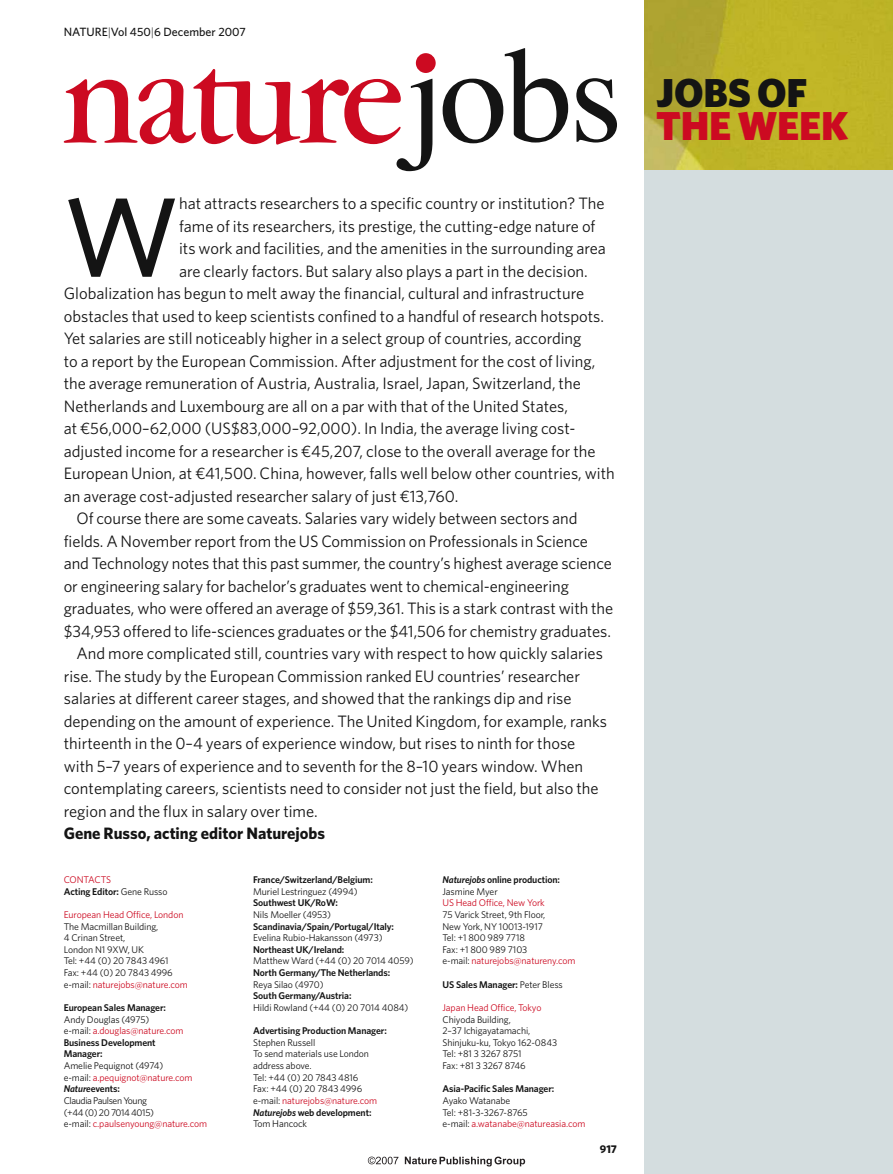
<style>
.page{position:relative;width:893px;height:1174px;background:#fff}
.page>*{position:absolute;margin:0;border:0;box-sizing:border-box;transform-origin:0 0}
.t1{font:500 113.4px "Whitney";color:#141414}
.t2{font:900 40.5px "Whitney";letter-spacing:-.005em;color:#cc0a21}
.t3{font:900 40.5px "Whitney";letter-spacing:-.005em;color:#141414}
.t4{font:16.5px "Whitney";color:#141414}
.t5{font:700 16.5px "Whitney";color:#141414}
.t6{font:500 12px "Whitney";color:#141414}
.t7{font:700 11.25px "Whitney";color:#141414}
.t8{font:9.75px/11.7px "Whitney";letter-spacing:-.01em;color:#141414}
.t9{font:600 9.75px/11.7px "Whitney";letter-spacing:-.01em;color:#141414}
.t10{font:9.75px "Whitney";letter-spacing:-.01em;color:#cc0a21}
.s1{font-weight:300}
.s2{font-weight:400;color:#cc0a21}
.s3{font-weight:400}
.s4{color:#cc0a21}
.s5{font-weight:600;font-style:italic}
.s6{font-weight:600}
.s7{font-style:italic}
</style>
<div class="page">
<div style="left:645px;top:159px;width:248px;height:1015px;background:#d4dddf"></div>
<svg style="left:443px;top:48px;width:125px;height:95px"></svg>
<svg style="left:576px;top:78px;width:41px;height:64px"></svg>
<div style="left:416px;top:53px;width:20px;height:20px;background:#cc0a21;border-radius:50%"></div>
<svg style="left:64px;top:69px;width:368px;height:102px"></svg>
<img style="left:645px;top:0;width:248px;height:169px">
<svg style="left:405px;top:1156px;width:120px;height:10px"></svg>
<svg style="left:368px;top:1156px;width:30px;height:8px"></svg>
<p class="t6" style="left:64px;top:27px;width:183px">NATURE<span class="s1">|</span>Vol 450<span class="s1">|</span>6 December 2007</p>
<h1 class="t1" style="left:64px;top:195px;width:117px">W</h1>
<p class="t4" style="left:179px;top:197px;width:427px">hat attracts researchers to a specific country or institution? The</p>
<p class="t4" style="left:179px;top:220px;width:418px">fame of its researchers, its prestige, the cutting-edge nature of</p>
<p class="t4" style="left:179px;top:242px;width:428px">its work and facilities, and the amenities in the surrounding area</p>
<p class="t4" style="left:179px;top:265px;width:410px">are clearly factors. But salary also plays a part in the decision.</p>
<p class="t4" style="left:64px;top:287px;width:522px">Globalization has begun to melt away the financial, cultural and infrastructure</p>
<p class="t4" style="left:64px;top:310px;width:542px">obstacles that used to keep scientists confined to a handful of research hotspots.</p>
<p class="t4" style="left:64px;top:332px;width:519px">Yet salaries are still noticeably higher in a select group of countries, according</p>
<p class="t4" style="left:64px;top:355px;width:533px">to a report by the European Commission. After adjustment for the cost of living,</p>
<p class="t4" style="left:64px;top:377px;width:518px">the average remuneration of Austria, Australia, Israel, Japan, Switzerland, the</p>
<p class="t4" style="left:64px;top:400px;width:506px">Netherlands and Luxembourg are all on a par with that of the United States,</p>
<p class="t4" style="left:64px;top:422px;width:513px">at ¤56,000–62,000 (US$83,000–92,000). In India, the average living cost-</p>
<p class="t4" style="left:64px;top:445px;width:533px">adjusted income for a researcher is ¤45,207, close to the overall average for the</p>
<p class="t4" style="left:64px;top:467px;width:552px">European Union, at ¤41,500. China, however, falls well below other countries, with</p>
<p class="t4" style="left:64px;top:490px;width:396px">an average cost-adjusted researcher salary of just ¤13,760.</p>
<p class="t4" style="left:77px;top:512px;width:502px">Of course there are some caveats. Salaries vary widely between sectors and</p>
<p class="t4" style="left:64px;top:535px;width:526px">fields. A November report from the US Commission on Professionals in Science</p>
<p class="t4" style="left:64px;top:557px;width:550px">and Technology notes that this past summer, the country’s highest average science</p>
<p class="t4" style="left:64px;top:580px;width:507px">or engineering salary for bachelor’s graduates went to chemical-engineering</p>
<p class="t4" style="left:64px;top:602px;width:551px">graduates, who were offered an average of $59,361. This is a stark contrast with the</p>
<p class="t4" style="left:64px;top:625px;width:549px">$34,953 offered to life-sciences graduates or the $41,506 for chemistry graduates.</p>
<p class="t4" style="left:77px;top:647px;width:528px">And more complicated still, countries vary with respect to how quickly salaries</p>
<p class="t4" style="left:64px;top:670px;width:518px">rise. The study by the European Commission ranked EU countries’ researcher</p>
<p class="t4" style="left:64px;top:692px;width:509px">salaries at different career stages, and showed that the rankings dip and rise</p>
<p class="t4" style="left:64px;top:715px;width:545px">depending on the amount of experience. The United Kingdom, for example, ranks</p>
<p class="t4" style="left:64px;top:737px;width:513px">thirteenth in the 0–4 years of experience window, but rises to ninth for those</p>
<p class="t4" style="left:64px;top:760px;width:521px">with 5–7 years of experience and to seventh for the 8–10 years window. When</p>
<p class="t4" style="left:64px;top:782px;width:536px">contemplating careers, scientists need to consider not just the field, but also the</p>
<p class="t4" style="left:64px;top:805px;width:256px">region and the flux in salary over time.</p>
<p class="t5" style="left:64px;top:827px;width:263px">Gene Russo, acting editor Naturejobs</p>
<p class="t9" style="left:64px;top:874px;width:105px"><span class="s2">CONTACTS<br></span>Acting Editor: <span class="s3">Gene Russo</span></p>
<p class="t10" style="left:64px;top:911px;width:121px">European Head Office, London</p>
<p class="t8" style="left:64px;top:921px;width:125px">The Macmillan Building,<br>4 Crinan Street,<br>London N1 9XW, UK<br>Tel: +44 (0) 20 7843 4961<br>Fax: +44 (0) 20 7843 4996 e-mail: <span class="s4">naturejobs@nature.com</span></p>
<p class="t9" style="left:64px;top:1002px;width:104px">European Sales Manager:</p>
<p class="t9" style="left:64px;top:1014px;width:121px"><span class="s3">Andy Douglas (4975)<br>e-mail:</span> <span class="s2">a.douglas@nature.com<br></span>Business Development<br>Manager:</p>
<p class="t8" style="left:64px;top:1060px;width:145px">Amelie Pequignot (4974)<br>e-mail: <span class="s4">a.pequignot@nature.com<br></span><span class="s5">Nature</span><span class="s6">events:<br></span>Claudia Paulsen Young<br>(+44 (0) 20 7014 4015)<br>e-mail: <span class="s4">c.paulsenyoung@nature.com</span></p>
<p class="t9" style="left:253px;top:874px;width:121px">France/Switzerland/Belgium:</p>
<p class="t8" style="left:253px;top:886px;width:106px">Muriel Lestringuez (4994)</p>
<p class="t9" style="left:253px;top:897px;width:86px">Southwest UK/RoW:</p>
<p class="t8" style="left:253px;top:909px;width:80px">Nils Moeller (4953)</p>
<p class="t9" style="left:253px;top:921px;width:142px">Scandinavia/Spain/Portugal/Italy:</p>
<p class="t8" style="left:253px;top:932px;width:131px">Evelina Rubio-Hakansson (4973)</p>
<p class="t9" style="left:253px;top:944px;width:93px">Northeast UK/Ireland:</p>
<p class="t8" style="left:253px;top:956px;width:162px">Matthew Ward (+44 (0) 20 7014 4059)</p>
<p class="t9" style="left:253px;top:967px;width:139px">North Germany/The Netherlands:</p>
<p class="t8" style="left:253px;top:979px;width:72px">Reya Silao (4970)</p>
<p class="t9" style="left:253px;top:990px;width:100px">South Germany/Austria:</p>
<p class="t8" style="left:253px;top:1002px;width:157px">Hildi Rowland (+44 (0) 20 7014 4084)</p>
<p class="t9" style="left:253px;top:1025px;width:135px">Advertising Production Manager:</p>
<p class="t8" style="left:253px;top:1037px;width:125px">Stephen Russell<br>To send materials use London address above.<br>Tel: +44 (0) 20 7843 4816<br>Fax: +44 (0) 20 7843 4996 e-mail: <span class="s4">naturejobs@nature.com<br></span><span class="s5">Naturejobs</span> <span class="s6">web development:<br></span>Tom Hancock</p>
<p class="t9" style="left:442px;top:874px;width:119px"><span class="s7">Naturejobs</span> online production:<br><span class="s3">Jasmine Myer</span></p>
<p class="t10" style="left:442px;top:899px;width:104px">US Head Office, New York</p>
<p class="t8" style="left:442px;top:909px;width:135px">75 Varick Street, 9th Floor,<br>New York, NY 10013-1917<br>Tel: +1 800 989 7718<br>Fax: +1 800 989 7103<br>e-mail: <span class="s4">naturejobs@natureny.com</span></p>
<p class="t9" style="left:442px;top:979px;width:122px">US Sales Manager: <span class="s3">Peter Bless</span></p>
<p class="t10" style="left:442px;top:1004px;width:100px">Japan Head Office, Tokyo</p>
<p class="t8" style="left:442px;top:1014px;width:116px">Chiyoda Building,<br>2–37 Ichigayatamachi,<br>Shinjuku-ku, Tokyo 162-0843<br>Tel: +81 3 3267 8751<br>Fax: +81 3 3267 8746</p>
<p class="t9" style="left:442px;top:1083px;width:113px">Asia-Pacific Sales Manager:</p>
<p class="t8" style="left:442px;top:1095px;width:144px">Ayako Watanabe<br>Tel: +81-3-3267-8765<br>e-mail: <span class="s4">a.watanabe@natureasia.com</span></p>
<p class="t7" style="left:600px;top:1144px;width:19px">917</p>
<h2 class="t3" style="left:656px;top:78px;width:153px">JOBS OF</h2>
<h2 class="t2" style="left:656px;top:111px;width:194px">THE WEEK</h2>
</div>
